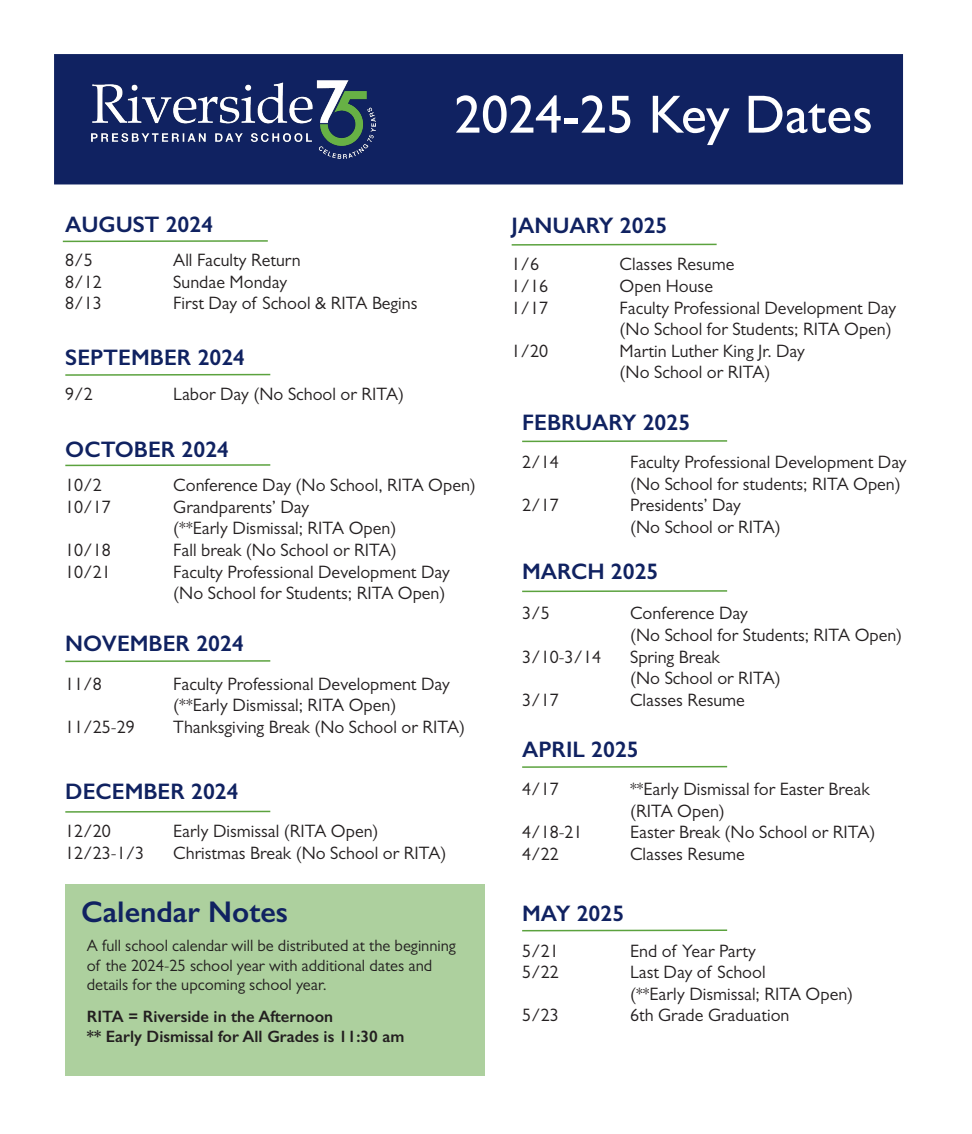
<style>
.page{position:relative;width:972px;height:1134px;background:#fff}
.page>*{position:absolute;margin:0;border:0;box-sizing:border-box;transform-origin:0 0}
.t1{font:500 54px "Gill Sans";color:#fff}
.t2{font:600 30px "Gill Sans";color:#102261}
.t3{font:600 22.5px "Gill Sans";color:#102261}
.t4{font:18px "Gill Sans";color:#231f20}
.t5{font:16.5px/19.8px "Gill Sans";color:#231f20}
.t6{font:600 16.5px "Gill Sans";color:#231f20}
</style>
<div class="page">
<svg style="left:62px;top:240px;width:206px;height:3px"></svg>
<svg style="left:65px;top:373px;width:206px;height:3px"></svg>
<svg style="left:65px;top:464px;width:206px;height:3px"></svg>
<svg style="left:65px;top:660px;width:206px;height:3px"></svg>
<svg style="left:65px;top:810px;width:206px;height:3px"></svg>
<svg style="left:511px;top:243px;width:206px;height:3px"></svg>
<svg style="left:522px;top:440px;width:206px;height:3px"></svg>
<svg style="left:522px;top:590px;width:206px;height:3px"></svg>
<svg style="left:522px;top:765px;width:206px;height:3px"></svg>
<svg style="left:522px;top:929px;width:206px;height:3px"></svg>
<div style="left:65px;top:884px;width:420px;height:191px;background:#add09e"></div>
<div style="left:54px;top:54px;width:849px;height:130px;background:#102261;border:4px solid #102261"></div>
<img style="left:92px;top:80px;width:284px;height:79px">
<p class="t3" style="left:65px;top:211px;width:149px">AUGUST 2024</p>
<p class="t4" style="left:65px;top:250px;width:29px">8/5</p>
<p class="t4" style="left:173px;top:250px;width:129px">All Faculty Return</p>
<p class="t4" style="left:65px;top:271px;width:38px">8/12</p>
<p class="t4" style="left:173px;top:271px;width:115px">Sundae Monday</p>
<p class="t4" style="left:65px;top:293px;width:38px">8/13</p>
<p class="t4" style="left:173px;top:293px;width:246px">First Day of School &amp; RITA Begins</p>
<p class="t3" style="left:65px;top:343px;width:181px">SEPTEMBER 2024</p>
<p class="t4" style="left:65px;top:384px;width:29px">9/2</p>
<p class="t4" style="left:173px;top:384px;width:232px">Labor Day (No School or RITA)</p>
<p class="t1" style="left:454px;top:82px;width:420px">2024-25 Key Dates</p>
<p class="t3" style="left:512px;top:212px;width:157px">JANUARY 2025</p>
<p class="t4" style="left:512px;top:254px;width:29px">1/6</p>
<p class="t4" style="left:620px;top:254px;width:116px">Classes Resume</p>
<p class="t4" style="left:512px;top:276px;width:38px">1/16</p>
<p class="t4" style="left:620px;top:276px;width:95px">Open House</p>
<p class="t4" style="left:512px;top:297px;width:38px">1/17</p>
<p class="t4" style="left:620px;top:297px;width:278px">Faculty Professional Development Day</p>
<p class="t4" style="left:620px;top:319px;width:274px">(No School for Students; RITA Open)</p>
<p class="t4" style="left:512px;top:340px;width:38px">1/20</p>
<p class="t4" style="left:620px;top:340px;width:187px">Martin Luther King Jr. Day</p>
<p class="t4" style="left:620px;top:362px;width:152px">(No School or RITA)</p>
<p class="t3" style="left:522px;top:408px;width:170px">FEBRUARY 2025</p>
<p class="t3" style="left:65px;top:436px;width:165px">OCTOBER 2024</p>
<p class="t4" style="left:65px;top:475px;width:38px">10/2</p>
<p class="t4" style="left:173px;top:475px;width:304px">Conference Day (No School, RITA Open)</p>
<p class="t4" style="left:65px;top:496px;width:47px">10/17</p>
<p class="t4" style="left:173px;top:496px;width:138px">Grandparents’ Day</p>
<p class="t4" style="left:173px;top:518px;width:225px">(**Early Dismissal; RITA Open)</p>
<p class="t4" style="left:65px;top:540px;width:47px">10/18</p>
<p class="t4" style="left:173px;top:540px;width:225px">Fall break (No School or RITA)</p>
<p class="t4" style="left:65px;top:561px;width:47px">10/21</p>
<p class="t4" style="left:173px;top:561px;width:278px">Faculty Professional Development Day</p>
<p class="t4" style="left:173px;top:583px;width:274px">(No School for Students; RITA Open)</p>
<p class="t3" style="left:65px;top:629px;width:180px">NOVEMBER 2024</p>
<p class="t4" style="left:65px;top:673px;width:38px">11/8</p>
<p class="t4" style="left:173px;top:673px;width:278px">Faculty Professional Development Day</p>
<p class="t4" style="left:173px;top:695px;width:225px">(**Early Dismissal; RITA Open)</p>
<p class="t4" style="left:65px;top:717px;width:71px">11/25-29</p>
<p class="t4" style="left:173px;top:717px;width:293px">Thanksgiving Break (No School or RITA)</p>
<p class="t3" style="left:65px;top:778px;width:175px">DECEMBER 2024</p>
<p class="t4" style="left:65px;top:821px;width:47px">12/20</p>
<p class="t4" style="left:173px;top:821px;width:207px">Early Dismissal (RITA Open)</p>
<p class="t4" style="left:65px;top:842px;width:80px">12/23-1/3</p>
<p class="t4" style="left:173px;top:842px;width:275px">Christmas Break (No School or RITA)</p>
<p class="t2" style="left:81px;top:893px;width:209px">Calendar Notes</p>
<p class="t5" style="left:87px;top:935px;width:371px">A full school calendar will be distributed at the beginning of the 2024-25 school year with additional dates and details for the upcoming school year.</p>
<p class="t6" style="left:87px;top:1007px;width:248px">RITA = Riverside in the Afternoon</p>
<p class="t6" style="left:87px;top:1026px;width:319px">** Early Dismissal for All Grades is 11:30 am</p>
<p class="t4" style="left:522px;top:452px;width:38px">2/14</p>
<p class="t4" style="left:630px;top:452px;width:278px">Faculty Professional Development Day</p>
<p class="t4" style="left:630px;top:473px;width:272px">(No School for students; RITA Open)</p>
<p class="t4" style="left:522px;top:495px;width:38px">2/17</p>
<p class="t4" style="left:630px;top:495px;width:112px">Presidents’ Day</p>
<p class="t4" style="left:630px;top:516px;width:152px">(No School or RITA)</p>
<p class="t3" style="left:522px;top:558px;width:138px">MARCH 2025</p>
<p class="t4" style="left:522px;top:603px;width:29px">3/5</p>
<p class="t4" style="left:630px;top:603px;width:119px">Conference Day</p>
<p class="t4" style="left:630px;top:625px;width:274px">(No School for Students; RITA Open)</p>
<p class="t4" style="left:522px;top:646px;width:80px">3/10-3/14</p>
<p class="t4" style="left:630px;top:646px;width:91px">Spring Break</p>
<p class="t4" style="left:630px;top:668px;width:152px">(No School or RITA)</p>
<p class="t4" style="left:522px;top:689px;width:38px">3/17</p>
<p class="t4" style="left:630px;top:689px;width:116px">Classes Resume</p>
<p class="t3" style="left:522px;top:735px;width:118px">APRIL 2025</p>
<p class="t4" style="left:522px;top:779px;width:38px">4/17</p>
<p class="t4" style="left:630px;top:779px;width:241px">**Early Dismissal for Easter Break</p>
<p class="t4" style="left:630px;top:800px;width:96px">(RITA Open)</p>
<p class="t4" style="left:522px;top:822px;width:62px">4/18-21</p>
<p class="t4" style="left:630px;top:822px;width:247px">Easter Break (No School or RITA)</p>
<p class="t4" style="left:522px;top:843px;width:38px">4/22</p>
<p class="t4" style="left:630px;top:843px;width:116px">Classes Resume</p>
<p class="t3" style="left:522px;top:900px;width:104px">MAY 2025</p>
<p class="t4" style="left:522px;top:940px;width:38px">5/21</p>
<p class="t4" style="left:630px;top:940px;width:127px">End of Year Party</p>
<p class="t4" style="left:522px;top:962px;width:38px">5/22</p>
<p class="t4" style="left:630px;top:962px;width:137px">Last Day of School</p>
<p class="t4" style="left:630px;top:983px;width:225px">(**Early Dismissal; RITA Open)</p>
<p class="t4" style="left:522px;top:1005px;width:38px">5/23</p>
<p class="t4" style="left:630px;top:1005px;width:161px">6th Grade Graduation</p>
</div>
